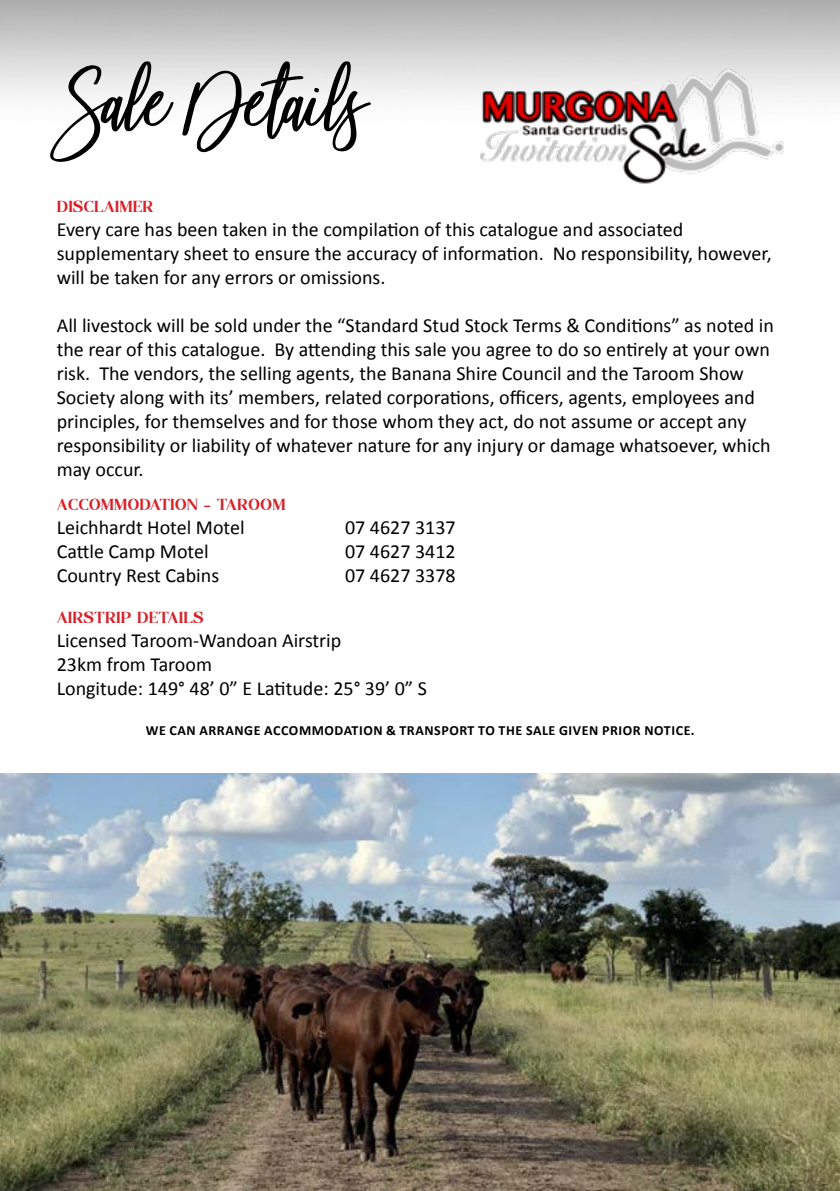
<style>
.page{position:relative;width:840px;height:1191px;background:#fff}
.page>*{position:absolute;margin:0;border:0;box-sizing:border-box;transform-origin:0 0}
.t1{font:96px "Beautiful Bloom";color:#000}
.t2{font:20px/24px "Calibri";color:#000}
.t3{font:700 14px "Calibri";letter-spacing:.04em;color:#000}
.t4{font:14px "Agne";color:#d82028}
</style>
<div class="page">
<img style="left:434px;top:54px;width:348px;height:130px">
<img style="left:0;top:773px;width:839px;height:418px">
<h1 class="t1" style="left:72px;top:47px;width:297px">Sale Details</h1>
<p class="t4" style="left:57px;top:196px;width:98px">DISCLAIMER</p>
<p class="t2" style="left:57px;top:217px;width:716px">Every care has been taken in the compilation of this catalogue and associated supplementary sheet to ensure the accuracy of information. No responsibility, however, will be taken for any errors or omissions.</p>
<p class="t2" style="left:57px;top:313px;width:718px">All livestock will be sold under the “Standard Stud Stock Terms &amp; Conditions” as noted in the rear of this catalogue. By attending this sale you agree to do so entirely at your own risk. The vendors, the selling agents, the Banana Shire Council and the Taroom Show Society along with its’ members, related corporations, officers, agents, employees and principles, for themselves and for those whom they act, do not assume or accept any responsibility or liability of whatever nature for any injury or damage whatsoever, which may occur.</p>
<p class="t4" style="left:57px;top:494px;width:230px">ACCOMMODATION - TAROOM</p>
<p class="t2" style="left:57px;top:514px;width:189px">Leichhardt Hotel Motel</p>
<p class="t2" style="left:345px;top:514px;width:112px">07 4627 3137</p>
<p class="t2" style="left:57px;top:538px;width:153px">Cattle Camp Motel</p>
<p class="t2" style="left:345px;top:538px;width:112px">07 4627 3412</p>
<p class="t2" style="left:57px;top:562px;width:164px">Country Rest Cabins</p>
<p class="t2" style="left:345px;top:562px;width:112px">07 4627 3378</p>
<p class="t4" style="left:57px;top:607px;width:148px">AIRSTRIP DETAILS</p>
<p class="t2" style="left:57px;top:627px;width:371px">Licensed Taroom-Wandoan Airstrip<br>23km from Taroom<br>Longitude: 149° 48’ 0” E Latitude: 25° 39’ 0” S</p>
<p class="t3" style="left:146px;top:721px;width:550px">WE CAN ARRANGE ACCOMMODATION &amp; TRANSPORT TO THE SALE GIVEN PRIOR NOTICE.</p>
</div>
